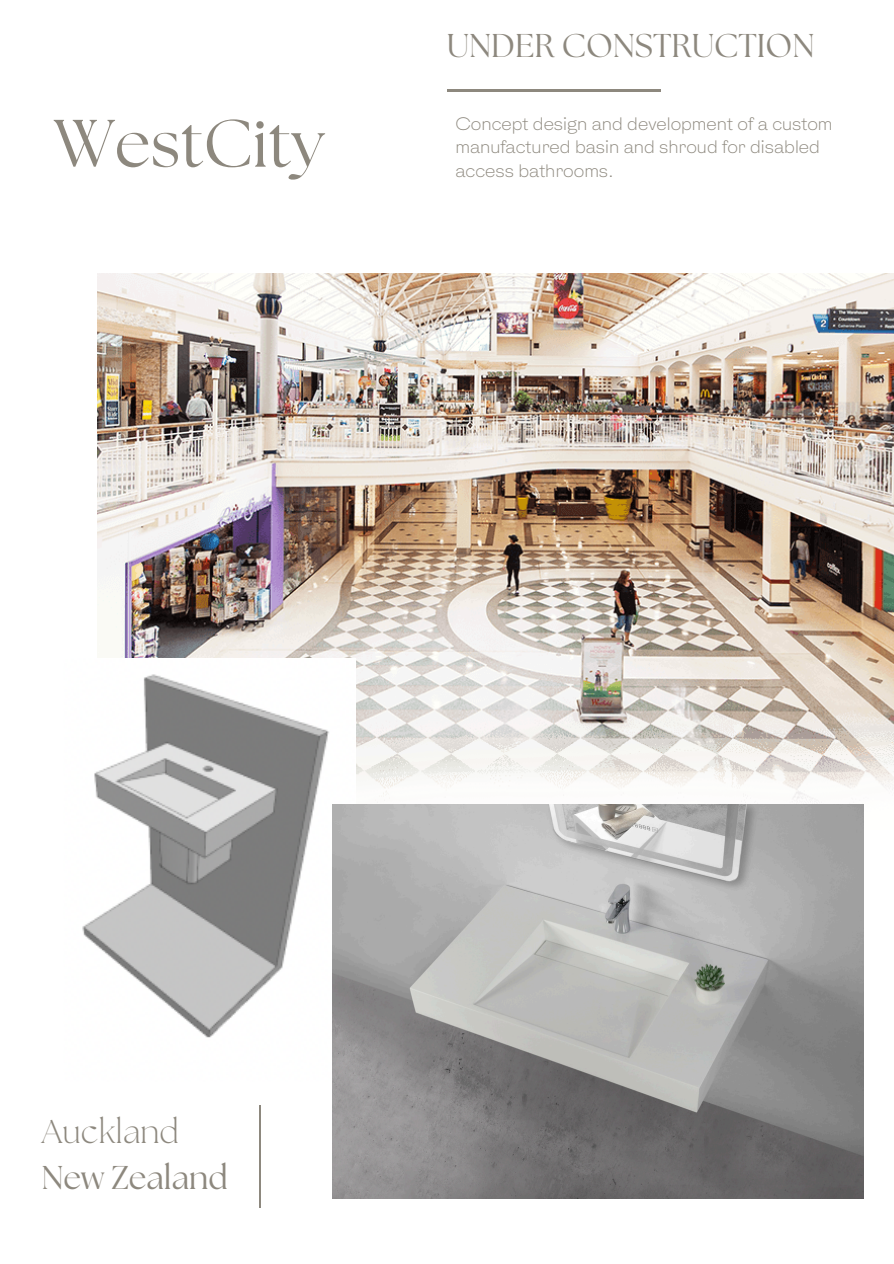
<style>
.page{position:relative;width:894px;height:1264px;background:#fff}
.page>*{position:absolute;margin:0;border:0;box-sizing:border-box;transform-origin:0 0}
.t1{font:66.9px "The Seasons";color:#8d887e}
.t2{font:32.85px/46.2px "The Seasons";color:#8d887e}
.t3{font:300 17.1px/23.7px "HK Gothic";color:#8d887e}
.s1{font-weight:300}
</style>
<div class="page">
<hr style="left:446px;top:89px;width:214px;height:3px;background:#8d887e">
<img style="left:97px;top:273px;width:796px;height:556px">
<hr style="left:260px;top:1105px;width:1px;height:102px;background:#8d887e">
<img style="left:82px;top:658px;width:273px;height:380px">
<img style="left:332px;top:804px;width:530px;height:394px">
<p class="t1" style="left:54px;top:113px;width:272px">WestCity</p>
<p class="t2" style="left:446px;top:24px;width:369px">UNDER CONSTRUCTION</p>
<p class="t3" style="left:455px;top:113px;width:378px">Concept design and development of a custom manufactured basin and shroud for disabled access bathrooms.</p>
<p class="t2" style="left:41px;top:1110px;width:187px"><span class="s1">Auckland<br></span>New Zealand</p>
</div>
